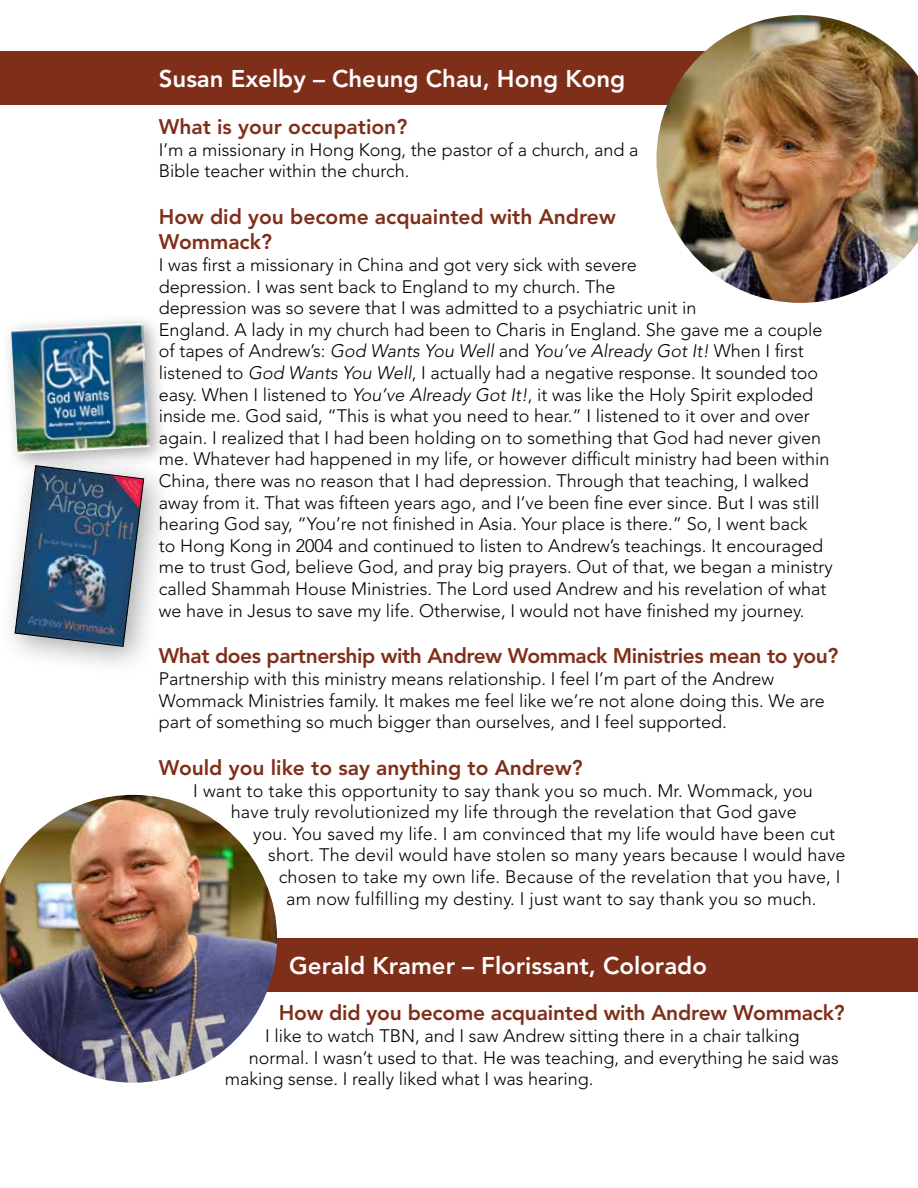
<style>
.page{position:relative;width:918px;height:1188px;background:#fff}
.page>*{position:absolute;margin:0;border:0;box-sizing:border-box;transform-origin:0 0}
.t1{font:800 24px "Avenir LT Std";color:#fff}
.t2{font:800 21px/25.2px "Avenir LT Std";letter-spacing:-.01em;color:#7f2f19}
.t3{font:300 18px/21.6px "Avenir LT Std";color:#000}
.s1{font-style:italic}
</style>
<div class="page">
<div style="left:0;top:52px;width:772px;height:53px;background:#7f2f19"></div>
<div style="left:190px;top:939px;width:728px;height:53px;background:#7f2f19"></div>
<img style="left:0;top:795px;width:277px;height:288px">
<div style="left:0;top:448px;width:175px;height:229px;background:#000;opacity:.35"></div>
<img style="left:15px;top:473px;width:129px;height:174px">
<img style="left:656px;top:15px;width:262px;height:288px">
<div style="left:1px;top:313px;width:168px;height:160px;background:#000;opacity:.35"></div>
<img style="left:11px;top:323px;width:139px;height:131px">
<h1 class="t1" style="left:159px;top:65px;width:468px">Susan Exelby – Cheung Chau, Hong Kong</h1>
<p class="t2" style="left:159px;top:114px;width:250px">What is your occupation?</p>
<p class="t3" style="left:159px;top:139px;width:481px">I’m a missionary in Hong Kong, the pastor of a church, and a<br>Bible teacher within the church.</p>
<p class="t2" style="left:159px;top:204px;width:458px">How did you become acquainted with Andrew<br>Wommack?</p>
<p class="t3" style="left:159px;top:254px;width:676px">I was first a missionary in China and got very sick with severe<br>depression. I was sent back to England to my church. The<br>depression was so severe that I was admitted to a psychiatric unit in<br>England. A lady in my church had been to Charis in England. She gave me a couple of tapes of Andrew’s: <span class="s1">God Wants You Well</span> and <span class="s1">You’ve Already Got It!</span> When I first listened to <span class="s1">God Wants You Well</span>, I actually had a negative response. It sounded too easy. When I listened to <span class="s1">You’ve Already Got It!</span>, it was like the Holy Spirit exploded inside me. God said, “This is what you need to hear.” I listened to it over and over again. I realized that I had been holding on to something that God had never given me. Whatever had happened in my life, or however difficult ministry had been within China, there was no reason that I had depression. Through that teaching, I walked away from it. That was fifteen years ago, and I’ve been fine ever since. But I was still hearing God say, “You’re not finished in Asia. Your place is there.” So, I went back<br>to Hong Kong in 2004 and continued to listen to Andrew’s teachings. It encouraged me to trust God, believe God, and pray big prayers. Out of that, we began a ministry called Shammah House Ministries. The Lord used Andrew and his revelation of what we have in Jesus to save my life. Otherwise, I would not have finished my journey.</p>
<p class="t2" style="left:159px;top:644px;width:681px">What does partnership with Andrew Wommack Ministries mean to you?</p>
<p class="t3" style="left:159px;top:668px;width:667px">Partnership with this ministry means relationship. I feel I’m part of the Andrew<br>Wommack Ministries family. It makes me feel like we’re not alone doing this. We are part of something so much bigger than ourselves, and I feel supported.</p>
<p class="t2" style="left:159px;top:755px;width:425px">Would you like to say anything to Andrew?</p>
<p class="t3" style="left:193px;top:780px;width:621px">I want to take this opportunity to say thank you so much. Mr. Wommack, you</p>
<p class="t3" style="left:231px;top:801px;width:568px">have truly revolutionized my life through the revelation that God gave</p>
<p class="t3" style="left:253px;top:823px;width:583px">you. You saved my life. I am convinced that my life would have been cut</p>
<p class="t3" style="left:268px;top:844px;width:579px">short. The devil would have stolen so many years because I would have</p>
<p class="t3" style="left:279px;top:866px;width:563px">chosen to take my own life. Because of the revelation that you have, I</p>
<p class="t3" style="left:286px;top:888px;width:532px">am now fulfilling my destiny. I just want to say thank you so much.</p>
<h1 class="t1" style="left:289px;top:951px;width:419px">Gerald Kramer – Florissant, Colorado</h1>
<p class="t2" style="left:279px;top:1001px;width:568px">How did you become acquainted with Andrew Wommack?</p>
<p class="t3" style="left:265px;top:1025px;width:536px">I like to watch TBN, and I saw Andrew sitting there in a chair talking</p>
<p class="t3" style="left:249px;top:1047px;width:592px">normal. I wasn’t used to that. He was teaching, and everything he said was</p>
<p class="t3" style="left:225px;top:1068px;width:370px">making sense. I really liked what I was hearing.</p>
</div>
